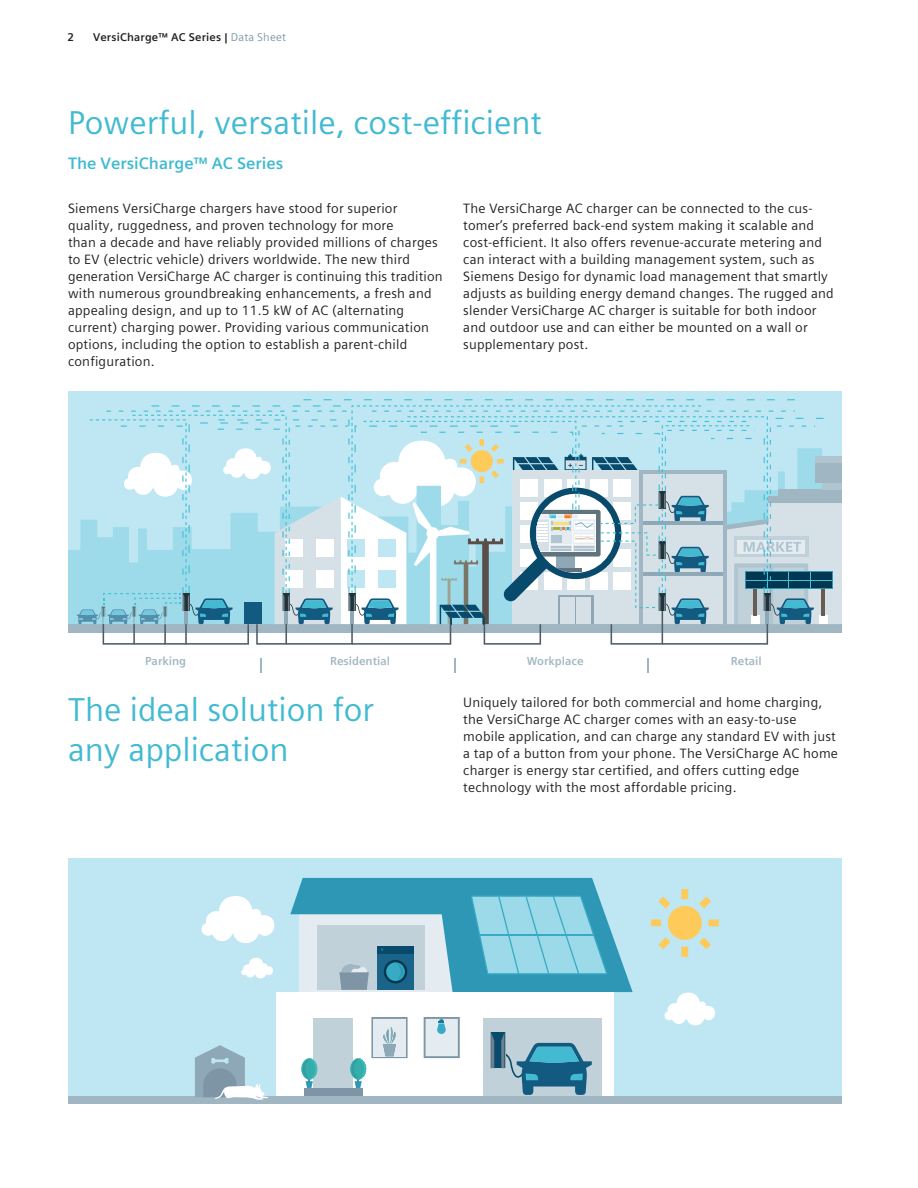
<style>
.page{position:relative;width:918px;height:1188px;background:#fff}
.page>*{position:absolute;margin:0;border:0;box-sizing:border-box;transform-origin:0 0}
._01__Headline__22pt{font:33px/39.6px "Siemens Sans Global";color:#41bad2}
._02__Subhead_Intro{font:700 16.5px "Siemens Sans Global";color:#41bad2}
._04__Body_text__9pt{font:13.5px/17px "Siemens Sans Global";letter-spacing:.015em;color:#231f20}
.t1{font:700 11.7px "Siemens Sans";color:#a0b6c3}
.t2{font:700 11.25px "Siemens Sans Global";letter-spacing:.015em;color:#231f20}
.s1{font-weight:400;color:#7b99a9}
</style>
<div class="page">
<div style="left:68px;top:391px;width:773px;height:233px;background:#bee6f3"></div>
<svg style="left:77px;top:399px;width:764px;height:246px"></svg>
<svg style="left:261px;top:658px;width:1px;height:14px"></svg>
<svg style="left:454px;top:658px;width:2px;height:14px"></svg>
<svg style="left:647px;top:658px;width:2px;height:14px"></svg>
<div style="left:68px;top:858px;width:773px;height:239px;background:#bee6f3"></div>
<div style="left:277px;top:992px;width:337px;height:105px;background:#fff"></div>
<div style="left:313px;top:1019px;width:40px;height:69px;background:#c0d1d9"></div>
<div style="left:304px;top:1088px;width:59px;height:9px;background:#7d95a4"></div>
<svg style="left:301px;top:1058px;width:16px;height:30px"></svg>
<svg style="left:350px;top:1017px;width:58px;height:71px"></svg>
<svg style="left:424px;top:1017px;width:36px;height:41px"></svg>
<div style="left:483px;top:1019px;width:118px;height:78px;background:#c0d1d9"></div>
<div style="left:68px;top:1097px;width:773px;height:7px;background:#a0b6c3"></div>
<svg style="left:651px;top:889px;width:68px;height:68px"></svg>
<svg style="left:201px;top:896px;width:74px;height:47px"></svg>
<svg style="left:241px;top:957px;width:32px;height:21px"></svg>
<svg style="left:664px;top:992px;width:51px;height:33px"></svg>
<svg style="left:195px;top:1045px;width:73px;height:55px"></svg>
<div style="left:490px;top:1033px;width:16px;height:35px;background:#8fa8b7"></div>
<div style="left:491px;top:1033px;width:13px;height:35px;background:#074a6b"></div>
<svg style="left:491px;top:1033px;width:3px;height:35px"></svg>
<svg style="left:501px;top:1033px;width:91px;height:62px"></svg>
<svg style="left:290px;top:878px;width:343px;height:114px;background:#78bacf"></svg>
<hr style="left:479px;top:934px;width:115px;height:2px;background:#37abc5">
<p class="t2" style="left:68px;top:28px;width:8px">2</p>
<p class="t2" style="left:93px;top:28px;width:194px">VersiCharge™ AC Series | <span class="s1">Data Sheet</span></p>
<p class="_01__Headline__22pt" style="left:68px;top:103px;width:475px">Powerful, versatile, cost-efficient</p>
<p class="_02__Subhead_Intro" style="left:68px;top:150px;width:217px">The VersiCharge™ AC Series</p>
<p class="_04__Body_text__9pt" style="left:68px;top:200px;width:376px">Siemens VersiCharge chargers have stood for superior quality, ruggedness, and proven technology for more<br>than a decade and have reliably provided millions of charges to EV (electric vehicle) drivers worldwide. The new third generation VersiCharge AC charger is continuing this tradition with numerous groundbreaking enhancements, a fresh and appealing design, and up to 11.5 kW of AC (alternating current) charging power. Providing various communication options, including the option to establish a parent-child configuration.</p>
<p class="_04__Body_text__9pt" style="left:463px;top:200px;width:372px">The VersiCharge AC charger can be connected to the cus&shy;tomer’s preferred back-end system making it scalable and cost-efficient. It also offers revenue-accurate metering and can interact with a building management system, such as Siemens Desigo for dynamic load management that smartly adjusts as building energy demand changes. The rugged and slender VersiCharge AC charger is suitable for both indoor and outdoor use and can either be mounted on a wall or supplementary post.</p>
<p class="t1" style="left:145px;top:654px;width:42px">Parking</p>
<p class="t1" style="left:330px;top:654px;width:61px">Residential</p>
<p class="t1" style="left:527px;top:654px;width:58px">Workplace</p>
<p class="t1" style="left:731px;top:654px;width:32px">Retail</p>
<p class="_01__Headline__22pt" style="left:68px;top:690px;width:308px">The ideal solution for any application</p>
<p class="_04__Body_text__9pt" style="left:463px;top:694px;width:376px">Uniquely tailored for both commercial and home charging, the VersiCharge AC charger comes with an easy-to-use mobile application, and can charge any standard EV with just a tap of a button from your phone. The VersiCharge AC home charger is energy star certified, and offers cutting edge technology with the most affordable pricing.</p>
</div>
